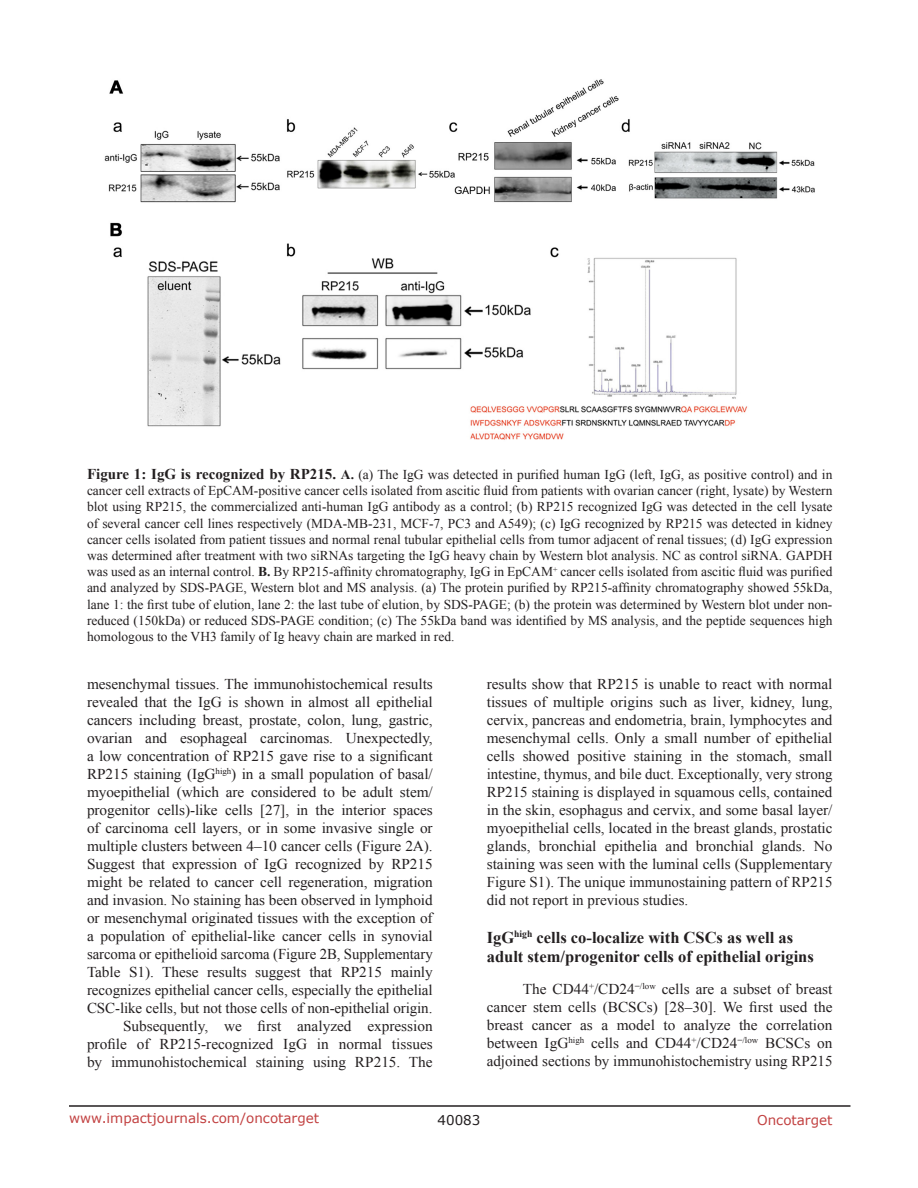
<style>
.page{position:relative;width:918px;height:1188px;background:#fff}
.page>*{position:absolute;margin:0;border:0;box-sizing:border-box;transform-origin:0 0}
.SubHeading{font:700 16.5px/19.8px "Times New Roman";color:#231f20}
.BodyText{font:15px/18px "Times New Roman";color:#231f20;text-align:justify}
.FigureText{font:13.5px/16.2px "Times New Roman";color:#231f20;text-align:justify}
.t1{font:13.5px "Verdana";color:#c24141}
.t2{font:13.5px "Verdana";color:#231f20}
.s1{font-weight:700;font-size:15px}
.s2{font-weight:700}
</style>
<div class="page">
<hr style="left:69px;top:1105px;width:781px;height:2px;background:#231f20">
<img style="left:104px;top:79px;width:711px;height:361px">
<p class="FigureText" style="left:87px;top:466px;width:747px"><span class="s1">Figure 1: IgG is recognized by RP215.</span> <span class="s2">A.</span> (a) The IgG was detected in purified human IgG (left, IgG, as positive control) and in cancer cell extracts of EpCAM-positive cancer cells isolated from ascitic fluid from patients with ovarian cancer (right, lysate) by Western blot using RP215, the commercialized anti-human IgG antibody as a control; (b) RP215 recognized IgG was detected in the cell lysate of several cancer cell lines respectively (MDA-MB-231, MCF-7, PC3 and A549); (c) IgG recognized by RP215 was detected in kidney cancer cells isolated from patient tissues and normal renal tubular epithelial cells from tumor adjacent of renal tissues; (d) IgG expression was determined after treatment with two siRNAs targeting the IgG heavy chain by Western blot analysis. NC as control siRNA. GAPDH was used as an internal control. <span class="s2">B.</span> By RP215-affinity chromatography, IgG in EpCAM<sup>+</sup> cancer cells isolated from ascitic fluid was purified and analyzed by SDS-PAGE, Western blot and MS analysis. (a) The protein purified by RP215-affinity chromatography showed 55kDa, lane 1: the first tube of elution, lane 2: the last tube of elution, by SDS-PAGE; (b) the protein was determined by Western blot under non&shy;reduced (150kDa) or reduced SDS-PAGE condition; (c) The 55kDa band was identified by MS analysis, and the peptide sequences high homologous to the VH3 family of Ig heavy chain are marked in red.</p>
<p class="BodyText" style="left:87px;top:675px;width:347px">mesenchymal tissues. The immunohistochemical results revealed that the IgG is shown in almost all epithelial cancers including breast, prostate, colon, lung, gastric, ovarian and esophageal carcinomas. Unexpectedly, a low concentration of RP215 gave rise to a significant RP215 staining (IgG<sup>high</sup>) in a small population of basal/ myoepithelial (which are considered to be adult stem/ progenitor cells)-like cells [27], in the interior spaces of carcinoma cell layers, or in some invasive single or multiple clusters between 4–10 cancer cells (Figure 2A).<br>Suggest that expression of IgG recognized by RP215 might be related to cancer cell regeneration, migration and invasion. No staining has been observed in lymphoid or mesenchymal originated tissues with the exception of a population of epithelial-like cancer cells in synovial sarcoma or epithelioid sarcoma (Figure 2B, Supplementary Table S1). These results suggest that RP215 mainly recognizes epithelial cancer cells, especially the epithelial CSC-like cells, but not those cells of non-epithelial origin.</p>
<p class="BodyText" style="left:87px;top:1017px;width:347px;text-indent:36px">Subsequently, we first analyzed expression profile of RP215-recognized IgG in normal tissues by immunohistochemical staining using RP215. The</p>
<p class="BodyText" style="left:487px;top:675px;width:347px">results show that RP215 is unable to react with normal tissues of multiple origins such as liver, kidney, lung, cervix, pancreas and endometria, brain, lymphocytes and mesenchymal cells. Only a small number of epithelial cells showed positive staining in the stomach, small intestine, thymus, and bile duct. Exceptionally, very strong RP215 staining is displayed in squamous cells, contained in the skin, esophagus and cervix, and some basal layer/ myoepithelial cells, located in the breast glands, prostatic glands, bronchial epithelia and bronchial glands. No staining was seen with the luminal cells (Supplementary Figure S1). The unique immunostaining pattern of RP215 did not report in previous studies.</p>
<p class="SubHeading" style="left:487px;top:927px;width:329px">IgG<sup>high</sup> cells co-localize with CSCs as well as adult stem/progenitor cells of epithelial origins</p>
<p class="BodyText" style="left:487px;top:980px;width:347px;text-indent:36px">The CD44<sup>+</sup>/CD24<sup>−</sup><sup>/low</sup> cells are a subset of breast cancer stem cells (BCSCs) [28–30]. We first used the breast cancer as a model to analyze the correlation between IgG<sup>high</sup> cells and CD44<sup>+</sup>/CD24<sup>−</sup><sup>/low</sup> BCSCs on adjoined sections by immunohistochemistry using RP215</p>
<p class="t1" style="left:69px;top:1109px;width:252px">www.impactjournals.com/oncotarget</p>
<p class="t2" style="left:438px;top:1111px;width:44px">40083</p>
<p class="t1" style="left:757px;top:1111px;width:77px">Oncotarget</p>
</div>
